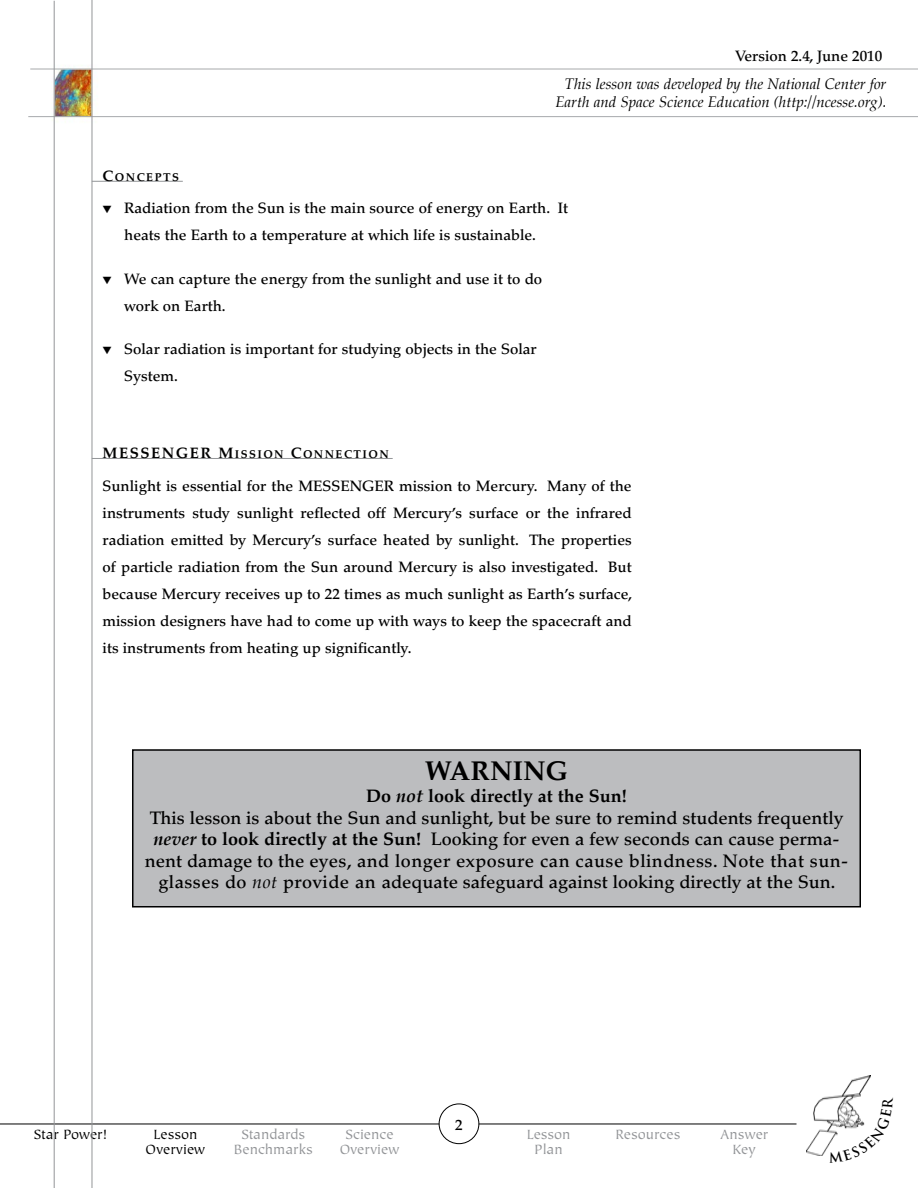
<style>
.page{position:relative;width:918px;height:1188px;background:#fff}
.page>*{position:absolute;margin:0;border:0;box-sizing:border-box;transform-origin:0 0}
.t1{font:700 27px "Palatino";color:#000}
.t2{font:500 18px/21.6px "Palatino";color:#000;text-align:center}
.t3{font:500 15px/27px "Palatino";color:#000}
.t4{font:italic 15px/18px "Palatino";color:#000;text-align:right}
.t5{font:15px/15px "Tiepolo";color:#939598;text-align:center}
.t6{font:15px/15px "Tiepolo";color:#000;text-align:center}
.t7{font:15px "Tiepolo";letter-spacing:-.02em;color:#000}
.t8{font:700 15px "Palatino";color:#000}
.t9{font:700 11.25px "Palatino";letter-spacing:.135em;color:#000}
.s1{font-size:15px}
.s2{font-weight:700}
.s3{font-weight:700;font-style:italic}
.s4{font-weight:400;font-style:italic}
</style>
<div class="page">
<img style="left:40px;top:32px;width:178px;height:175px">
<hr style="left:28px;top:116px;width:890px;height:1px;background:#a7a9ac">
<hr style="left:30px;top:69px;width:888px;height:1px;background:#a7a9ac">
<hr style="left:0;top:1124px;width:796px;height:1px;background:#000">
<img style="left:806px;top:1076px;width:65px;height:80px">
<div style="left:439px;top:1104px;width:40px;height:40px;background:#fff;border-radius:50%"></div>
<div style="left:439px;top:1104px;width:40px;height:40px;border:1px solid #000;border-radius:50%"></div>
<hr style="left:54px;top:1px;width:1px;height:1187px;background:#939598">
<hr style="left:92px;top:0;width:1px;height:1188px;background:#939598">
<div style="left:133px;top:750px;width:727px;height:157px;background:#bcbdbf"></div>
<div style="left:132px;top:749px;width:729px;height:159px;border:2px solid #000"></div>
<hr style="left:92px;top:181px;width:91px;height:1px;background:#939598">
<hr style="left:92px;top:458px;width:301px;height:1px;background:#939598">
<svg style="left:828px;top:1096px;width:43px;height:60px"></svg>
<p class="t3" style="left:735px;top:42px;width:148px">Version 2.4, June 2010</p>
<p class="t4" style="left:555px;top:76px;width:333px">This lesson was developed by the National Center for<br>Earth and Space Science Education (http://ncesse.org).</p>
<p class="t9" style="left:103px;top:170px;width:78px"><span class="s1">C</span>oncepts</p>
<p class="t3" style="left:124px;top:195px;width:445px;text-indent:-22px">▼ Radiation from the Sun is the main source of energy on Earth. It heats the Earth to a temperature at which life is sustainable.</p>
<p class="t3" style="left:124px;top:265px;width:419px;text-indent:-22px">▼ We can capture the energy from the sunlight and use it to do work on Earth.</p>
<p class="t3" style="left:124px;top:336px;width:414px;text-indent:-22px">▼ Solar radiation is important for studying objects in the Solar<br>System.</p>
<p class="t8" style="left:103px;top:444px;width:13px">MESSENGER</p>
<p class="t9" style="left:218px;top:448px;width:172px"><span class="s1">M</span>ission <span class="s1">C</span>onnection</p>
<p class="t3" style="left:103px;top:472px;width:531px;text-align:justify">Sunlight is essential for the MESSENGER mission to Mercury. Many of the instruments study sunlight reflected off Mercury’s surface or the infrared radiation emitted by Mercury’s surface heated by sunlight. The properties of particle radiation from the Sun around Mercury is also investigated. But because Mercury receives up to 22 times as much sunlight as Earth’s surface, mission designers have had to come up with ways to keep the spacecraft and its instruments from heating up significantly.</p>
<h1 class="t1" style="left:425px;top:755px;width:145px">WARNING</h1>
<p class="t2" style="left:145px;top:785px;width:705px"><span class="s2">Do</span> <span class="s3">not</span> <span class="s2">look directly at the Sun!<br></span>This lesson is about the Sun and sunlight, but be sure to remind students frequently <span class="s3">never</span> <span class="s2">to look directly at the Sun!</span> Looking for even a few seconds can cause perma&shy;nent damage to the eyes, and longer exposure can cause blindness. Note that sun&shy;glasses do <span class="s4">not</span> provide an adequate safeguard against looking directly at the Sun.</p>
<p class="t7" style="left:34px;top:1127px;width:75px">Star Power!</p>
<p class="t6" style="left:146px;top:1128px;width:61px">Lesson<br>Overview</p>
<p class="t5" style="left:234px;top:1128px;width:80px">Standards<br>Benchmarks</p>
<p class="t5" style="left:340px;top:1128px;width:61px">Science<br>Overview</p>
<p class="t5" style="left:527px;top:1128px;width:45px">Lesson<br>Plan</p>
<p class="t5" style="left:616px;top:1128px;width:66px">Resources</p>
<p class="t5" style="left:720px;top:1128px;width:50px">Answer<br>Key</p>
</div>
